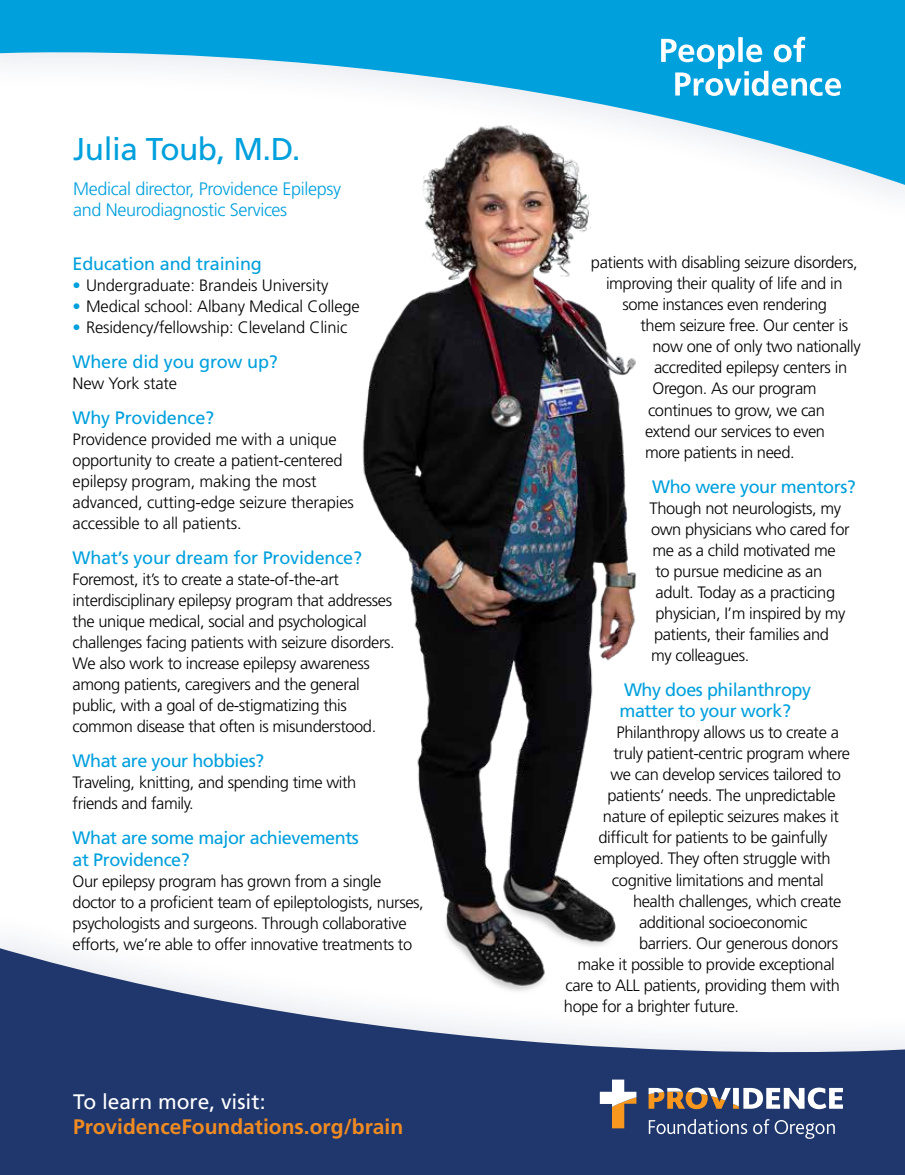
<style>
.page{position:relative;width:905px;height:1175px;background:#fff}
.page>*{position:absolute;margin:0;border:0;box-sizing:border-box;transform-origin:0 0}
.t1{font:31.5px "Frutiger";letter-spacing:-.015em;color:#00a0dd}
.t2{font:700 21px "Frutiger";color:#f18b21}
.t3{font:21px "Frutiger";color:#fff}
.t4{font:18px/21.6px "Frutiger";letter-spacing:-.025em;color:#00a0dd}
.t5{font:300 18px/21px "Frutiger";letter-spacing:-.02em;color:#00a0dd}
.t6{font:300 16.5px/21px "Frutiger";letter-spacing:-.025em;color:#000}
.s1{color:#00a0dd}
</style>
<div class="page">
<svg style="left:0;top:944px;width:904px;height:230px;fill:#1f376c"></svg>
<svg style="left:0;top:0;width:904px;height:190px;fill:#00a0dd"></svg>
<svg style="left:661px;top:37px;width:180px;height:59px"></svg>
<img style="left:266px;top:98px;width:478px;height:902px">
<svg style="left:599px;top:1079px;width:243px;height:59px"></svg>
<h1 class="t1" style="left:73px;top:131px;width:229px">Julia Toub, M.D.</h1>
<p class="t5" style="left:73px;top:178px;width:269px">Medical director, Providence Epilepsy and Neurodiagnostic Services</p>
<p class="t4" style="left:73px;top:252px;width:191px">Education and training</p>
<p class="t6" style="left:73px;top:274px;width:257px"><span class="s1">•</span> Undergraduate: Brandeis University</p>
<p class="t6" style="left:73px;top:295px;width:289px"><span class="s1">•</span> Medical school: Albany Medical College</p>
<p class="t6" style="left:73px;top:316px;width:276px"><span class="s1">•</span> Residency/fellowship: Cleveland Clinic</p>
<p class="t4" style="left:73px;top:351px;width:207px">Where did you grow up?</p>
<p class="t6" style="left:73px;top:373px;width:106px">New York state</p>
<p class="t4" style="left:73px;top:407px;width:143px">Why Providence?</p>
<p class="t6" style="left:73px;top:429px;width:283px">Providence provided me with a unique opportunity to create a patient-centered epilepsy program, making the most advanced, cutting-edge seizure therapies accessible to all patients.</p>
<p class="t4" style="left:73px;top:547px;width:291px">What’s your dream for Providence?</p>
<p class="t6" style="left:73px;top:569px;width:324px">Foremost, it’s to create a state-of-the-art interdisciplinary epilepsy program that addresses the unique medical, social and psychological challenges facing patients with seizure disorders.<br>We also work to increase epilepsy awareness among patients, caregivers and the general public, with a goal of de-stigmatizing this common disease that often is misunderstood.</p>
<p class="t4" style="left:73px;top:750px;width:193px">What are your hobbies?</p>
<p class="t6" style="left:73px;top:772px;width:285px">Traveling, knitting, and spending time with friends and family.</p>
<p class="t4" style="left:73px;top:827px;width:288px">What are some major achievements at Providence?</p>
<p class="t6" style="left:73px;top:871px;width:352px">Our epilepsy program has grown from a single doctor to a proficient team of epileptologists, nurses, psychologists and surgeons. Through collaborative efforts, we’re able to offer innovative treatments to</p>
<p class="t3" style="left:73px;top:1089px;width:194px">To learn more, visit:</p>
<p class="t2" style="left:73px;top:1114px;width:331px">ProvidenceFoundations.org/brain</p>
<p class="t6" style="left:591px;top:252px;width:268px">patients with disabling seizure disorders,</p>
<p class="t6" style="left:606px;top:273px;width:238px">improving their quality of life and in</p>
<p class="t6" style="left:622px;top:294px;width:206px">some instances even rendering</p>
<p class="t6" style="left:640px;top:315px;width:209px">them seizure free. Our center is</p>
<p class="t6" style="left:652px;top:336px;width:210px">now one of only two nationally</p>
<p class="t6" style="left:654px;top:357px;width:195px">accredited epilepsy centers in</p>
<p class="t6" style="left:652px;top:378px;width:166px">Oregon. As our program</p>
<p class="t6" style="left:648px;top:399px;width:178px">continues to grow, we can</p>
<p class="t6" style="left:645px;top:420px;width:181px">extend our services to even</p>
<p class="t6" style="left:645px;top:441px;width:151px">more patients in need.</p>
<p class="t4" style="left:652px;top:475px;width:205px">Who were your mentors?</p>
<p class="t6" style="left:649px;top:497px;width:202px">Though not neurologists, my own physicians who cared for me as a child motivated me to pursue medicine as an adult. Today as a practicing physician, I’m inspired by my patients, their families and<br>my colleagues.</p>
<p class="t4" style="left:619px;top:679px;width:193px">Why does philanthropy matter to your work?</p>
<p class="t6" style="left:616px;top:722px;width:224px">Philanthropy allows us to create a</p>
<p class="t6" style="left:613px;top:743px;width:238px">truly patient-centric program where</p>
<p class="t6" style="left:610px;top:764px;width:232px">we can develop services tailored to</p>
<p class="t6" style="left:607px;top:785px;width:230px">patients’ needs. The unpredictable</p>
<p class="t6" style="left:603px;top:806px;width:237px">nature of epileptic seizures makes it</p>
<p class="t6" style="left:598px;top:827px;width:231px">difficult for patients to be gainfully</p>
<p class="t6" style="left:594px;top:848px;width:238px">employed. They often struggle with</p>
<p class="t6" style="left:612px;top:869px;width:213px">cognitive limitations and mental</p>
<p class="t6" style="left:633px;top:890px;width:210px">health challenges, which create</p>
<p class="t6" style="left:639px;top:911px;width:170px">additional socioeconomic</p>
<p class="t6" style="left:639px;top:932px;width:201px">barriers. Our generous donors</p>
<p class="t6" style="left:577px;top:953px;width:259px">make it possible to provide exceptional</p>
<p class="t6" style="left:565px;top:974px;width:276px">care to ALL patients, providing them with</p>
<p class="t6" style="left:564px;top:995px;width:177px">hope for a brighter future.</p>
</div>
